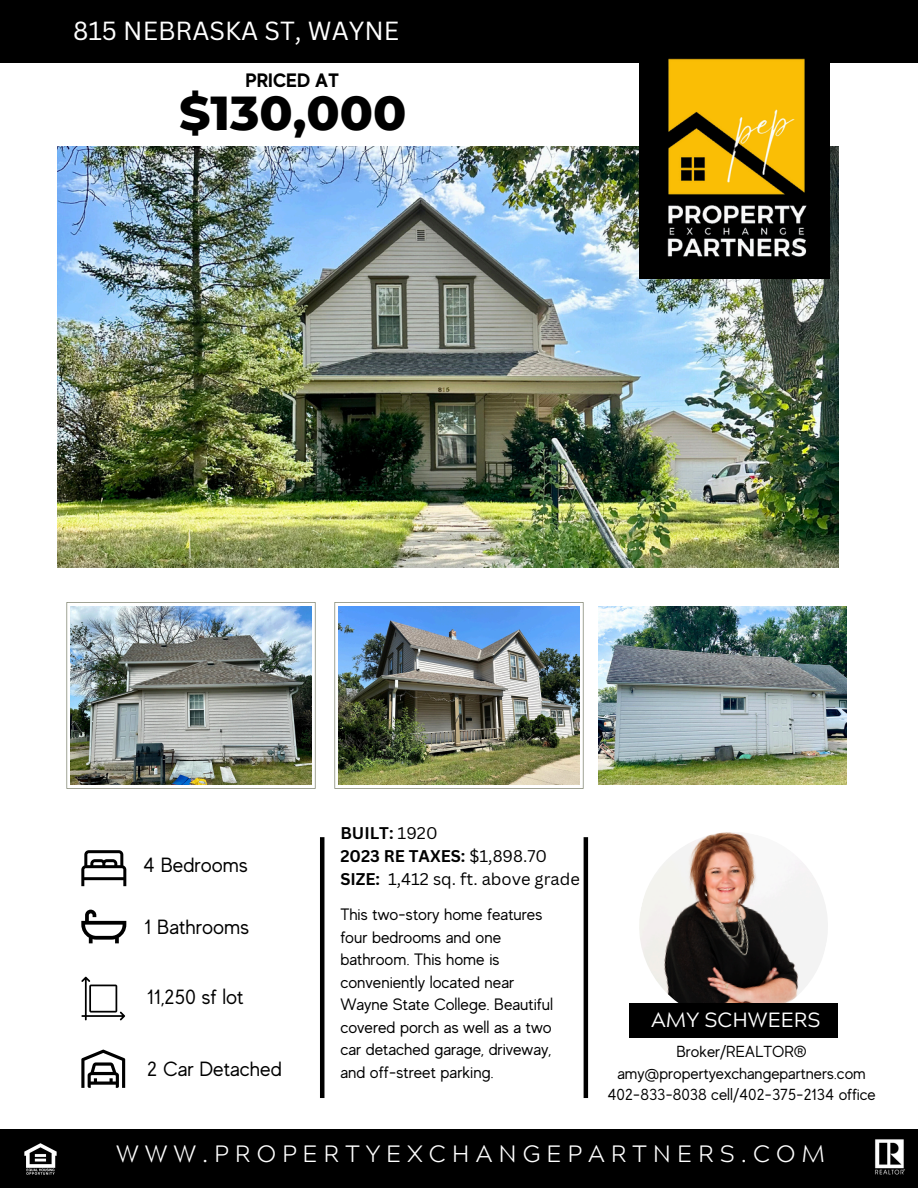
<style>
.page{position:relative;width:918px;height:1188px;background:#fff}
.page>*{position:absolute;margin:0;border:0;box-sizing:border-box;transform-origin:0 0}
.t1{font:800 48.6px "Montserrat";color:#000}
.t2{font:25.5px "Canva Sans";color:#fff}
.t3{font:300 23.7px "Acherus Grotesque";letter-spacing:.255em;color:#fff}
.t4{font:20.55px "MADE Evolve Sans";color:#000}
.t5{font:20.55px "Acherus Grotesque";color:#fff}
.t6{font:700 19.35px "MADE Evolve Sans";color:#000}
.t7{font:16.5px/22.5px "MADE Evolve Sans";color:#000}
.t8{font:700 16.5px "Canva Sans";color:#000}
.t9{font:16.5px "Canva Sans";color:#000}
.t10{font:16.05px "MADE Evolve Sans";color:#000}
.s1{font-weight:400}
</style>
<div class="page">
<div style="left:0;top:0;width:918px;height:62px;background:#000"></div>
<div style="left:0;top:1129px;width:918px;height:59px;background:#000"></div>
<svg style="left:81px;top:850px;width:45px;height:36px"></svg>
<svg style="left:81px;top:910px;width:45px;height:33px"></svg>
<hr style="left:320px;top:837px;width:4px;height:261px;background:#000">
<svg style="left:67px;top:602px;width:248px;height:187px"></svg>
<img style="left:71px;top:606px;width:240px;height:179px">
<svg style="left:335px;top:602px;width:248px;height:187px"></svg>
<img style="left:339px;top:606px;width:240px;height:179px">
<img style="left:57px;top:147px;width:781px;height:420px">
<div style="left:640px;top:16px;width:190px;height:262px;background:#000"></div>
<img style="left:639px;top:832px;width:189px;height:171px">
<div style="left:630px;top:1003px;width:208px;height:35px;background:#000"></div>
<img style="left:667px;top:58px;width:180px;height:208px">
<img style="left:24px;top:1143px;width:33px;height:32px">
<img style="left:875px;top:1139px;width:30px;height:36px">
<svg style="left:81px;top:977px;width:44px;height:43px"></svg>
<svg style="left:81px;top:1050px;width:44px;height:38px"></svg>
<hr style="left:584px;top:837px;width:4px;height:261px;background:#000">
<img style="left:598px;top:607px;width:249px;height:177px">
<p class="t2" style="left:73px;top:13px;width:328px">815 NEBRASKA ST, WAYNE</p>
<p class="t6" style="left:246px;top:69px;width:95px">PRICED AT</p>
<p class="t1" style="left:179px;top:83px;width:229px">$130,000</p>
<h4 class="t4" style="left:143px;top:853px;width:106px">4 Bedrooms</h4>
<p class="t4" style="left:145px;top:916px;width:106px">1 Bathrooms</p>
<p class="t4" style="left:147px;top:985px;width:98px">11,250 sf lot</p>
<p class="t4" style="left:147px;top:1057px;width:136px">2 Car Detached</p>
<p class="t8" style="left:340px;top:821px;width:99px">BUILT: <span class="s1">1920</span></p>
<p class="t8" style="left:340px;top:844px;width:208px">2023 RE TAXES: <span class="s1">$1,898.70</span></p>
<h5 class="t8" style="left:340px;top:867px;width:41px">SIZE:</h5>
<p class="t9" style="left:388px;top:867px;width:193px">1,412 sq. ft. above grade</p>
<p class="t7" style="left:340px;top:903px;width:214px">This two-story home features four bedrooms and one bathroom. This home is conveniently located near<br>Wayne State College. Beautiful covered porch as well as a two car detached garage, driveway, and off-street parking.</p>
<p class="t5" style="left:651px;top:1011px;width:171px">AMY SCHWEERS</p>
<h5 class="t10" style="left:676px;top:1043px;width:132px">Broker/REALTOR®</h5>
<p class="t10" style="left:617px;top:1064px;width:250px">amy@propertyexchangepartners.com</p>
<h5 class="t10" style="left:607px;top:1086px;width:270px">402-833-8038 cell/402-375-2134 office</h5>
<p class="t3" style="left:116px;top:1145px;width:710px">WWW.PROPERTYEXCHANGEPARTNERS.COM</p>
</div>
